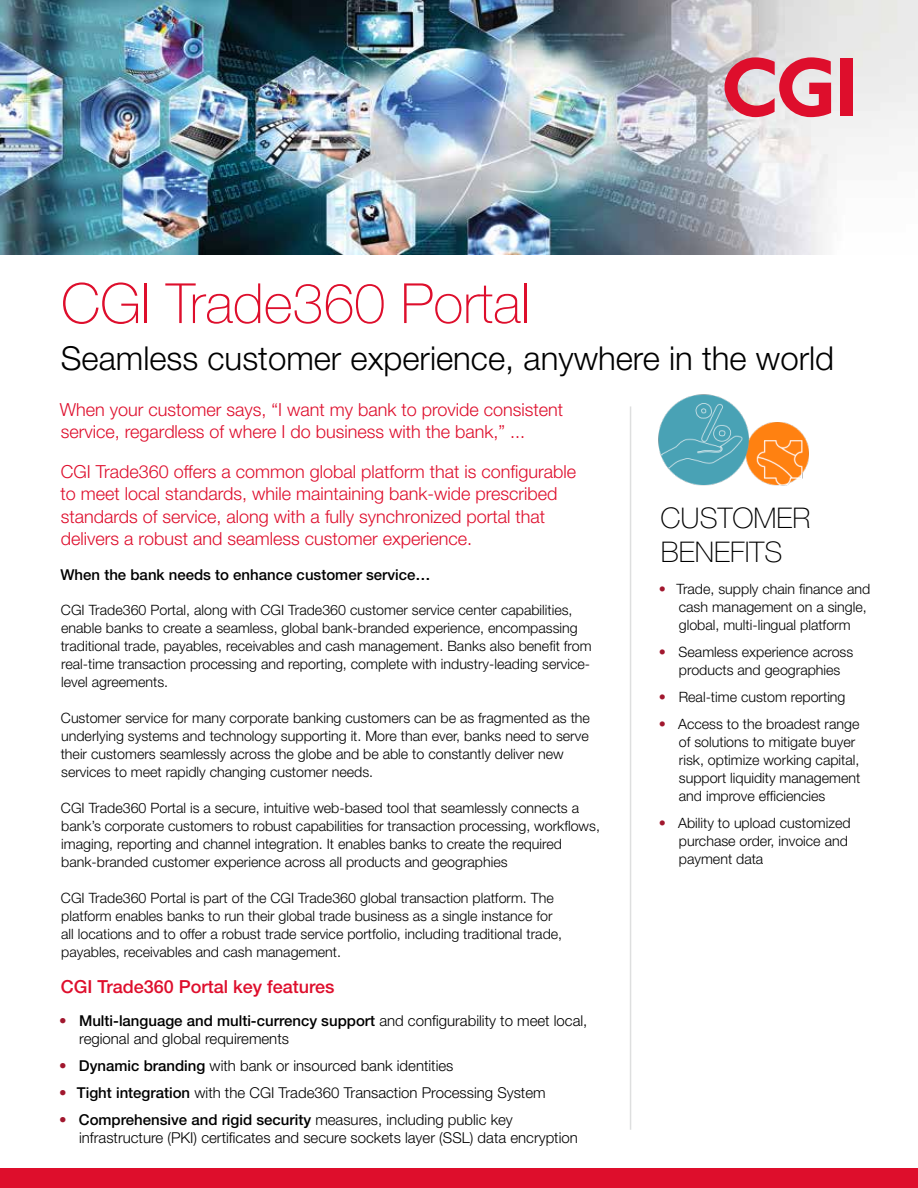
<style>
.page{position:relative;width:918px;height:1188px;background:#fff}
.page>*{position:absolute;margin:0;border:0;box-sizing:border-box;transform-origin:0 0}
.t1{font:100 55.5px "Helvetica Neue LT Pro";color:#de0e2c}
.t2{font:300 33px "Helvetica Neue LT Pro";color:#000}
.t3{font:100 28.5px/34.2px "Helvetica Neue LT Pro";color:#000}
.t4{font:300 18px/22.5px "Helvetica Neue LT Pro";color:#de0e2c}
.t5{font:500 18px "Helvetica Neue LT Pro";color:#de0e2c}
.t6{font:300 15px/18px "Helvetica Neue LT Pro";color:#000}
.t7{font:500 15px "Helvetica Neue LT Pro";color:#000}
.t8{font:300 14.25px/18px "Helvetica Neue LT Pro";color:#000}
.s1{font-weight:500;color:#a1172e}
.s2{font-weight:500}
.s3{color:#a1172e}
</style>
<div class="page">
<img style="left:0;top:0;width:918px;height:254px">
<hr style="left:630px;top:406px;width:1px;height:724px;background:#dedfdf">
<div style="left:0;top:1168px;width:918px;height:20px;background:#de0e2c"></div>
<img style="left:658px;top:394px;width:151px;height:92px">
<svg style="left:725px;top:57px;width:106px;height:60px;background:#e07887"></svg>
<div style="left:841px;top:59px;width:12px;height:57px;background:#de0e2c"></div>
<h1 class="t1" style="left:61px;top:270px;width:471px">CGI Trade360 Portal</h1>
<h2 class="t2" style="left:61px;top:338px;width:775px">Seamless customer experience, anywhere in the world</h2>
<p class="t4" style="left:60px;top:398px;width:505px">When your customer says, “I want my bank to provide consistent service, regardless of where I do business with the bank,” ...</p>
<p class="t4" style="left:60px;top:460px;width:517px">CGI Trade360 offers a common global platform that is configurable to meet local standards, while maintaining bank-wide prescribed standards of service, along with a fully synchronized portal that delivers a robust and seamless customer experience.</p>
<p class="t7" style="left:60px;top:566px;width:372px">When the bank needs to enhance customer service…</p>
<p class="t8" style="left:61px;top:601px;width:532px">CGI Trade360 Portal, along with CGI Trade360 customer service center capabilities, enable banks to create a seamless, global bank-branded experience, encompassing traditional trade, payables, receivables and cash management. Banks also benefit from real-time transaction processing and reporting, complete with industry-leading service&shy;level agreements.</p>
<p class="t8" style="left:61px;top:709px;width:531px">Customer service for many corporate banking customers can be as fragmented as the underlying systems and technology supporting it. More than ever, banks need to serve their customers seamlessly across the globe and be able to constantly deliver new services to meet rapidly changing customer needs.</p>
<p class="t8" style="left:61px;top:799px;width:541px">CGI Trade360 Portal is a secure, intuitive web-based tool that seamlessly connects a bank’s corporate customers to robust capabilities for transaction processing, workflows, imaging, reporting and channel integration. It enables banks to create the required bank-branded customer experience across all products and geographies</p>
<p class="t8" style="left:61px;top:889px;width:503px">CGI Trade360 Portal is part of the CGI Trade360 global transaction platform. The platform enables banks to run their global trade business as a single instance for all locations and to offer a robust trade service portfolio, including traditional trade, payables, receivables and cash management.</p>
<p class="t5" style="left:61px;top:976px;width:275px">CGI Trade360 Portal key features</p>
<p class="t6" style="left:79px;top:1011px;width:510px;text-indent:-20px"><span class="s1">•</span> <span class="s2">Multi-language and multi-currency support</span> and configurability to meet local, regional and global requirements</p>
<p class="t6" style="left:59px;top:1056px;width:396px"><span class="s1">•</span> <span class="s2">Dynamic branding</span> with bank or insourced bank identities</p>
<p class="t6" style="left:59px;top:1083px;width:488px"><span class="s1">•</span> <span class="s2">Tight integration</span> with the CGI Trade360 Transaction Processing System</p>
<p class="t6" style="left:79px;top:1110px;width:500px;text-indent:-20px"><span class="s1">•</span> <span class="s2">Comprehensive and rigid security</span> measures, including public key infrastructure (PKI) certificates and secure sockets layer (SSL) data encryption</p>
<h3 class="t3" style="left:661px;top:500px;width:152px">CUSTOMER<br>BENEFITS</h3>
<p class="t8" style="left:679px;top:580px;width:193px;text-indent:-20px"><span class="s3">•</span> Trade, supply chain finance and cash management on a single, global, multi-lingual platform</p>
<p class="t8" style="left:659px;top:643px;width:196px;text-align:center"><span class="s3">•</span> Seamless experience across products and geographies</p>
<p class="t8" style="left:659px;top:688px;width:188px"><span class="s3">•</span> Real-time custom reporting</p>
<p class="t8" style="left:679px;top:715px;width:183px;text-indent:-20px"><span class="s3">•</span> Access to the broadest range of solutions to mitigate buyer risk, optimize working capital, support liquidity management and improve efficiencies</p>
<p class="t8" style="left:679px;top:814px;width:173px;text-indent:-20px"><span class="s3">•</span> Ability to upload customized purchase order, invoice and payment data</p>
</div>
